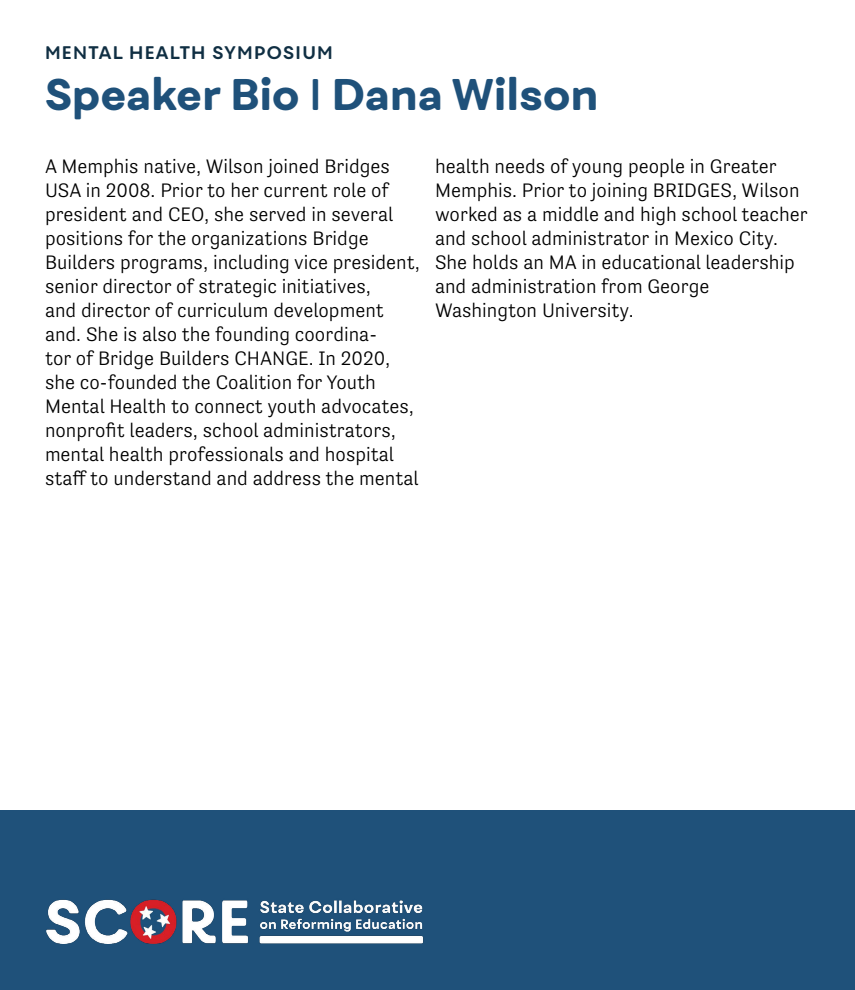
<style>
.page{position:relative;width:855px;height:990px;background:#fff}
.page>*{position:absolute;margin:0;border:0;box-sizing:border-box;transform-origin:0 0}
.t1{font:800 42.5px "Fibra One";letter-spacing:.01em;color:#1f517a}
.t2{font:300 20px/24px "Tenso";color:#000}
.t3{font:700 17.5px "Fibra One";letter-spacing:.075em;color:#102f43}
</style>
<div class="page">
<div style="left:0;top:811px;width:855px;height:179px;background:#1f517a"></div>
<img style="left:46px;top:899px;width:378px;height:45px">
<p class="t3" style="left:45px;top:42px;width:289px">MENTAL HEALTH SYMPOSIUM</p>
<h1 class="t1" style="left:45px;top:68px;width:555px">Speaker Bio | Dana Wilson</h1>
<p class="t2" style="left:45px;top:154px;width:376px">A Memphis native, Wilson joined Bridges USA in 2008. Prior to her current role of president and CEO, she served in several positions for the organizations Bridge Builders programs, including vice president, senior director of strategic initiatives,<br>and director of curriculum development and. She is also the founding coordina-<br>tor of Bridge Builders CHANGE. In 2020, she co-founded the Coalition for Youth Mental Health to connect youth advocates, nonprofit leaders, school administrators, mental health professionals and hospital staff to understand and address the mental</p>
<p class="t2" style="left:435px;top:154px;width:374px">health needs of young people in Greater Memphis. Prior to joining BRIDGES, Wilson worked as a middle and high school teacher and school administrator in Mexico City.<br>She holds an MA in educational leadership and administration from George Washington University.</p>
</div>
